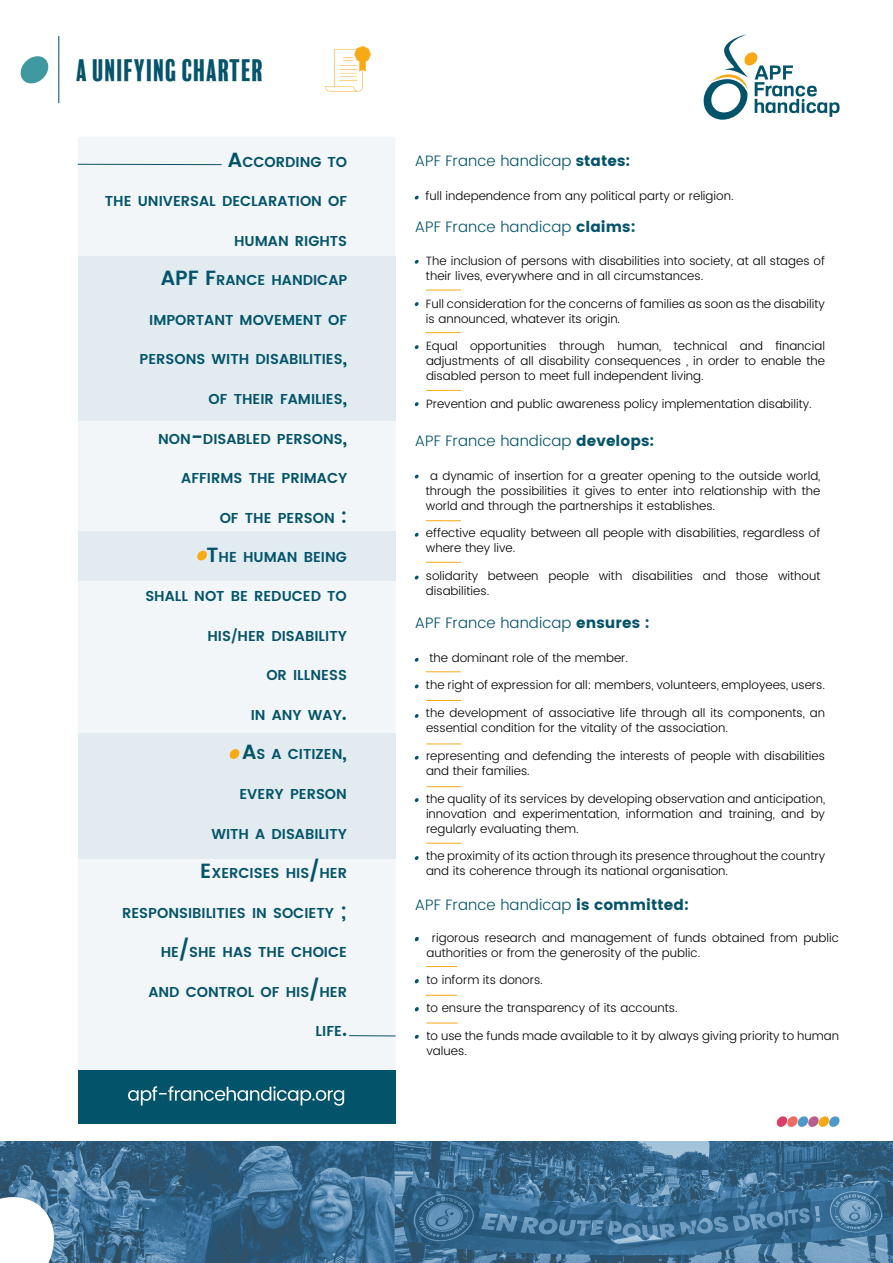
<style>
.page{position:relative;width:893px;height:1263px;background:#fff}
.page>*{position:absolute;margin:0;border:0;box-sizing:border-box;transform-origin:0 0}
.t1{font:28.5px "Balboa Plus Fill";letter-spacing:-.025em;color:#05546b}
.t2{font:600 20.55px "Poppins";color:#03546b}
.t3{font:300 15.15px "Poppins";letter-spacing:.005em;color:#03546b}
.t4{font:600 14.4px "Poppins";color:#03546b}
.t5{font:300 12px/15px "Poppins";color:#000}
.s1{font-size:20.55px}
.s2{font-size:13.5px}
.s3{font-weight:400;color:#05546b}
</style>
<div class="page">
<div style="left:78px;top:137px;width:318px;height:986px;background:#f3f6f8;border-radius:3px"></div>
<div style="left:78px;top:256px;width:318px;height:164px;background:#e2ecf0"></div>
<div style="left:78px;top:733px;width:318px;height:125px;background:#e2ecf0"></div>
<div style="left:78px;top:532px;width:318px;height:49px;background:#e2ecf0"></div>
<div style="left:78px;top:1070px;width:318px;height:53px;background:#03546b"></div>
<img style="left:0;top:1141px;width:893px;height:122px">
<hr style="left:58px;top:36px;width:1px;height:67px;background:#06546b">
<svg style="left:128px;top:1086px;width:216px;height:20px"></svg>
<svg style="left:414px;top:196px;width:5px;height:3px"></svg>
<hr style="left:426px;top:671px;width:35px;height:1px;background:#f8a916">
<hr style="left:426px;top:743px;width:35px;height:1px;background:#f8a916">
<hr style="left:426px;top:700px;width:35px;height:1px;background:#f8a916">
<hr style="left:426px;top:786px;width:35px;height:1px;background:#f8a916">
<hr style="left:426px;top:843px;width:35px;height:1px;background:#f8a916">
<svg style="left:414px;top:658px;width:5px;height:4px"></svg>
<svg style="left:414px;top:684px;width:5px;height:4px"></svg>
<svg style="left:414px;top:714px;width:5px;height:4px"></svg>
<svg style="left:414px;top:756px;width:5px;height:4px"></svg>
<svg style="left:414px;top:798px;width:5px;height:4px"></svg>
<svg style="left:414px;top:856px;width:5px;height:4px"></svg>
<svg style="left:197px;top:551px;width:10px;height:9px"></svg>
<hr style="left:426px;top:995px;width:31px;height:1px;background:#f8a916">
<hr style="left:426px;top:1023px;width:32px;height:1px;background:#f8a916">
<svg style="left:414px;top:1035px;width:5px;height:4px"></svg>
<svg style="left:414px;top:937px;width:5px;height:4px"></svg>
<svg style="left:414px;top:979px;width:5px;height:4px"></svg>
<svg style="left:414px;top:1007px;width:5px;height:4px"></svg>
<hr style="left:426px;top:966px;width:31px;height:1px;background:#f8a916">
<svg style="left:414px;top:475px;width:5px;height:3px"></svg>
<svg style="left:414px;top:533px;width:5px;height:4px"></svg>
<svg style="left:414px;top:576px;width:5px;height:3px"></svg>
<hr style="left:426px;top:520px;width:35px;height:1px;background:#f8a916">
<hr style="left:426px;top:562px;width:35px;height:1px;background:#f8a916">
<svg style="left:414px;top:260px;width:5px;height:4px"></svg>
<svg style="left:414px;top:302px;width:5px;height:4px"></svg>
<svg style="left:414px;top:345px;width:5px;height:4px"></svg>
<svg style="left:414px;top:402px;width:5px;height:4px"></svg>
<hr style="left:426px;top:290px;width:35px;height:1px;background:#f8a916">
<hr style="left:425px;top:332px;width:36px;height:1px;background:#f8a916">
<hr style="left:426px;top:390px;width:35px;height:1px;background:#f8a916">
<svg style="left:229px;top:749px;width:11px;height:10px"></svg>
<svg style="left:0;top:1190px;width:61px;height:73px"></svg>
<svg style="left:703px;top:34px;width:136px;height:86px"></svg>
<svg style="left:776px;top:1116px;width:64px;height:11px"></svg>
<hr style="left:78px;top:164px;width:144px;height:1px;background:#05546b">
<hr style="left:349px;top:1035px;width:47px;height:1px;background:#05546b">
<svg style="left:20px;top:56px;width:29px;height:28px"></svg>
<svg style="left:324px;top:45px;width:48px;height:47px"></svg>
<h1 class="t1" style="left:76px;top:54px;width:190px">A UNIFYING CHARTER</h1>
<p class="t4" style="left:228px;top:151px;width:121px"><span class="s1">A</span>CCORDING TO</p>
<p class="t4" style="left:105px;top:190px;width:244px">THE UNIVERSAL DECLARATION OF</p>
<p class="t4" style="left:234px;top:230px;width:115px">HUMAN RIGHTS</p>
<h2 class="t2" style="left:161px;top:263px;width:14px">APF</h2>
<p class="t4" style="left:205px;top:269px;width:144px"><span class="s1">F</span>RANCE HANDICAP</p>
<p class="t4" style="left:149px;top:309px;width:200px">IMPORTANT MOVEMENT OF</p>
<p class="t4" style="left:140px;top:349px;width:209px">PERSONS WITH DISABILITIES<span class="s1">,</span></p>
<p class="t4" style="left:208px;top:388px;width:140px">OF THEIR FAMILIES<span class="s1">,</span></p>
<p class="t4" style="left:158px;top:428px;width:191px">NON<span class="s1">-</span>DISABLED PERSONS<span class="s1">,</span></p>
<p class="t4" style="left:181px;top:467px;width:168px">AFFIRMS THE PRIMACY</p>
<p class="t4" style="left:220px;top:507px;width:129px">OF THE PERSON <span class="s1">:</span></p>
<p class="t4" style="left:197px;top:546px;width:152px"><span class="s1">•T</span>HE HUMAN BEING</p>
<p class="t4" style="left:145px;top:585px;width:203px">SHALL NOT BE REDUCED TO</p>
<p class="t4" style="left:207px;top:625px;width:141px">HIS<span class="s2">/</span>HER DISABILITY</p>
<p class="t4" style="left:266px;top:664px;width:82px">OR ILLNESS</p>
<p class="t4" style="left:251px;top:704px;width:98px">IN ANY WAY<span class="s1">.</span></p>
<p class="t4" style="left:242px;top:743px;width:106px"><span class="s1">A</span>S A CITIZEN<span class="s1">,</span></p>
<p class="t4" style="left:239px;top:783px;width:109px">EVERY PERSON</p>
<p class="t4" style="left:211px;top:823px;width:137px">WITH A DISABILITY</p>
<p class="t4" style="left:200px;top:862px;width:148px"><span class="s1">E</span>XERCISES HIS<span class="s1">/</span>HER</p>
<p class="t4" style="left:122px;top:902px;width:226px">RESPONSIBILITIES IN SOCIETY <span class="s1">;</span></p>
<p class="t4" style="left:161px;top:941px;width:188px">HE<span class="s1">/</span>SHE HAS THE CHOICE</p>
<p class="t4" style="left:148px;top:981px;width:200px">AND CONTROL OF HIS<span class="s1">/</span>HER</p>
<p class="t4" style="left:316px;top:1020px;width:33px">LIFE<span class="s1">.</span></p>
<p class="t3" style="left:415px;top:150px;width:217px">APF France handicap <span class="s3">states:</span></p>
<p class="t5" style="left:425px;top:189px;width:310px">full independence from any political party or religion.</p>
<p class="t3" style="left:415px;top:216px;width:222px">APF France handicap <span class="s3">claims:</span></p>
<p class="t5" style="left:426px;top:254px;width:401px">The inclusion of persons with disabilities into society, at all stages of their lives, everywhere and in all circumstances.</p>
<p class="t5" style="left:426px;top:296px;width:400px">Full consideration for the concerns of families as soon as the disability is announced, whatever its origin.</p>
<p class="t5" style="left:426px;top:339px;width:401px;text-align:justify">Equal opportunities through human, technical and financial adjustments of all disability consequences , in order to enable the disabled person to meet full independent living.</p>
<p class="t5" style="left:426px;top:397px;width:387px">Prevention and public awareness policy implementation disability.</p>
<p class="t3" style="left:415px;top:430px;width:241px">APF France handicap <span class="s3">develops:</span></p>
<p class="t5" style="left:426px;top:468px;width:396px;text-align:justify;text-indent:4px">a dynamic of insertion for a greater opening to the outside world, through the possibilities it gives to enter into relationship with the world and through the partnerships it establishes.</p>
<p class="t5" style="left:426px;top:526px;width:396px">effective equality between all people with disabilities, regardless of where they live.</p>
<p class="t5" style="left:426px;top:569px;width:396px">solidarity between people with disabilities and those without disabilities.</p>
<p class="t3" style="left:415px;top:612px;width:236px">APF France handicap <span class="s3">ensures :</span></p>
<p class="t5" style="left:430px;top:650px;width:200px">the dominant role of the member.</p>
<p class="t5" style="left:426px;top:678px;width:401px">the right of expression for all: members, volunteers, employees, users.</p>
<p class="t5" style="left:426px;top:706px;width:400px">the development of associative life through all its components, an essential condition for the vitality of the association.</p>
<p class="t5" style="left:426px;top:749px;width:401px">representing and defending the interests of people with disabilities and their families.</p>
<p class="t5" style="left:426px;top:791px;width:401px;text-align:justify">the quality of its services by developing observation and anticipation, innovation and experimentation, information and training, and by regularly evaluating them.</p>
<p class="t5" style="left:426px;top:849px;width:401px">the proximity of its action through its presence throughout the country and its coherence through its national organisation.</p>
<p class="t3" style="left:415px;top:894px;width:276px">APF France handicap <span class="s3">is committed:</span></p>
<p class="t5" style="left:426px;top:930px;width:414px;text-indent:5px">rigorous research and management of funds obtained from public authorities or from the generosity of the public.</p>
<p class="t5" style="left:426px;top:973px;width:118px">to inform its donors.</p>
<p class="t5" style="left:426px;top:1001px;width:253px">to ensure the transparency of its accounts.</p>
<p class="t5" style="left:427px;top:1028px;width:414px">to use the funds made available to it by always giving priority to human values.</p>
</div>
